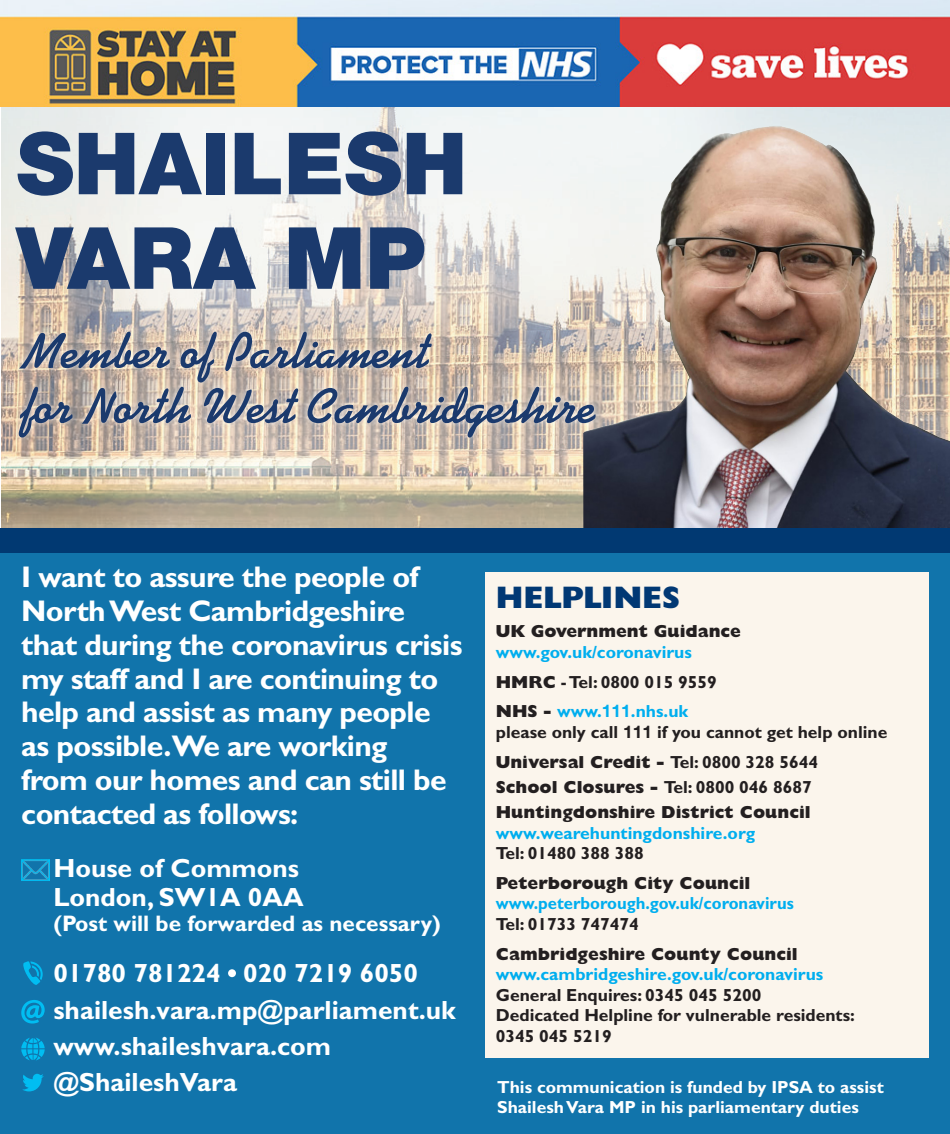
<style>
.page{position:relative;width:950px;height:1134px;background:#fff}
.page>*{position:absolute;margin:0;border:0;box-sizing:border-box;transform-origin:0 0}
.t1{font:900 86px/94.5px "Helvetica Neue LT Std";color:#1b3a6d}
.t2{font:700 50px/55px "Kaufmann Std";color:#1b3a6d}
.t3{font:800 31.25px "Gill Sans Std";color:#013874}
.t4{font:700 30px/33.8px "Gill Sans Std";letter-spacing:-.02em;color:#fff}
.t5{font:700 26.25px/36.5px "Gill Sans Std";color:#fff}
.t6{font:700 22.5px "Gill Sans Std";color:#fff}
.t7{font:700 17.5px/20.5px "Gill Sans Std";color:#231f20}
.t8{font:800 17.5px/24.8px "Gill Sans Std";color:#231f20}
.t9{font:700 17.5px/29.8px "Gill Sans Std";color:#00aeef}
.t10{font:700 17.5px/20px "Gill Sans Std";color:#fff}
.t11{font:700 17.5px "Gill Sans Std";color:#00aeef;scale:.95 1}
.s1{font-weight:800;color:#231f20}
.s2{color:#231f20}
.s3{font-family:"Helvetica Neue LT Std"}
.s4{font-weight:800}
.s5{font-weight:700}
</style>
<div class="page">
<div style="left:0;top:540px;width:950px;height:594px;background:#1174ab"></div>
<img style="left:1px;top:107px;width:949px;height:421px">
<img style="left:0;top:0;width:950px;height:107px">
<img style="left:583px;top:126px;width:367px;height:402px">
<div style="left:228px;top:969px;width:8px;height:8px;background:#fff;border-radius:50%"></div>
<svg style="left:21px;top:1000px;width:24px;height:23px"></svg>
<svg style="left:22px;top:1074px;width:22px;height:17px"></svg>
<svg style="left:21px;top:1038px;width:24px;height:22px"></svg>
<svg style="left:23px;top:961px;width:20px;height:24px"></svg>
<div style="left:13px;top:326px;width:589px;height:117px;background:#fff;opacity:.75"></div>
<div style="left:0;top:528px;width:950px;height:25px;background:#013972"></div>
<img style="left:21px;top:859px;width:29px;height:21px">
<div style="left:485px;top:571px;width:443px;height:486px;background:#fbf5ec"></div>
<h1 class="t1" style="left:17px;top:116px;width:452px">SHAILESH<br>VARA MP</h1>
<h2 class="t2" style="left:21px;top:325px;width:575px">Member of Parliament<br>for North West Cambridgeshire</h2>
<p class="t4" style="left:21px;top:560px;width:443px">I want to assure the people of<br>North West Cambridgeshire that during the coronavirus crisis my staff and I are continuing to help and assist as many people as possible.We are working<br>from our homes and can still be contacted as follows:</p>
<p class="t5" style="left:53px;top:853px;width:252px;line-height:29px">House of Commons<br>London, SW1A 0AA</p>
<p class="t6" style="left:53px;top:910px;width:389px">(Post will be forwarded as necessary)</p>
<p class="t5" style="left:53px;top:955px;width:404px">01780 781224 020 7219 6050 shailesh.vara.mp@parliament.uk www.shaileshvara.com @ShaileshVara</p>
<p class="t3" style="left:496px;top:579px;width:186px">HELPLINES</p>
<p class="t8" style="left:496px;top:619px;width:247px">UK Government Guidance</p>
<p class="t9" style="left:496px;top:637px;width:223px">www.gov.uk/coronavirus<br><span class="s1">HMRC</span> <span class="s2">- Tel: 0800 015 9559<br></span><span class="s1">NHS -</span> www.<span class="s3">111</span>.nhs.uk</p>
<p class="t7" style="left:496px;top:717px;width:393px;line-height:29.8px">please only call <span class="s3">111</span> if you cannot get help online<br><span class="s4">Universal Credit -</span> Tel: 0800 328 5644</p>
<p class="t8" style="left:496px;top:775px;width:317px">School Closures - <span class="s5">Tel: 0800 046 8687<br></span>Huntingdonshire District Council</p>
<p class="t9" style="left:496px;top:818px;width:261px">www.wearehuntingdonshire.org</p>
<p class="t7" style="left:496px;top:843px;width:149px">Tel: 01480 388 388</p>
<p class="t8" style="left:496px;top:870px;width:256px">Peterborough City Council</p>
<p class="t11" style="left:496px;top:893px;width:315px">www.peterborough.gov.uk/coronavirus</p>
<p class="t7" style="left:496px;top:914px;width:145px">Tel: 01733 747474</p>
<p class="t8" style="left:496px;top:941px;width:303px">Cambridgeshire County Council</p>
<p class="t9" style="left:496px;top:959px;width:329px">www.cambridgeshire.gov.uk/coronavirus</p>
<p class="t7" style="left:496px;top:984px;width:361px">General Enquires: 0345 045 5200<br>Dedicated Helpline for vulnerable residents:<br>0345 045 5219</p>
<p class="t10" style="left:497px;top:1077px;width:388px">This communication is funded by IPSA to assist<br>Shailesh Vara MP in his parliamentary duties</p>
</div>
